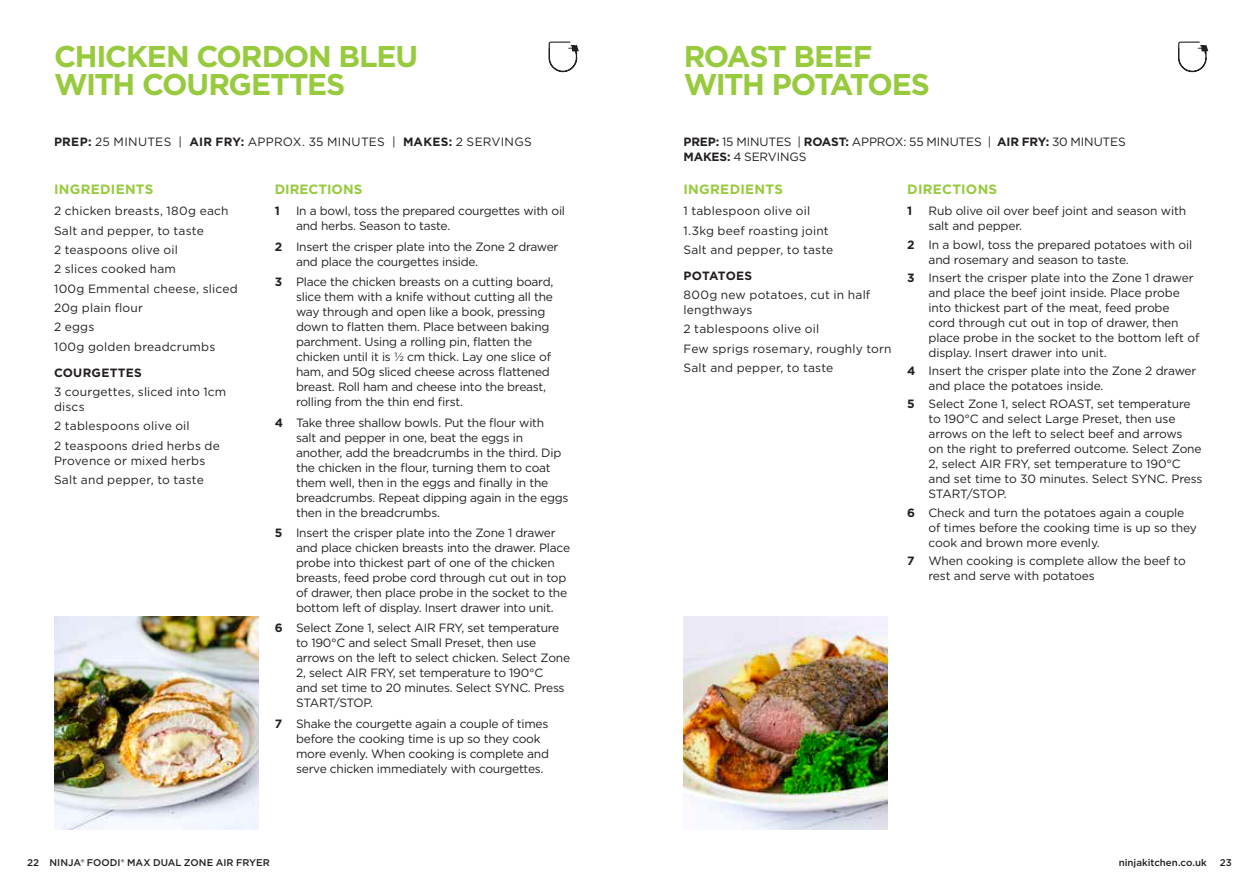
<style>
.page{position:relative;width:1259px;height:893px;background:#fff}
.page>*{position:absolute;margin:0;border:0;box-sizing:border-box;transform-origin:0 0}
.t1{font:700 30px/28.5px "Gotham";letter-spacing:-.04em;color:#97ca3d}
.t2{font:700 13.5px "Gotham";letter-spacing:.015em;color:#97ca3d}
.t3{font:12px/15px "Gotham";letter-spacing:-.02em;color:#231f20}
.t4{font:12px/19.4px "Gotham";letter-spacing:.015em;color:#231f20}
.t5{font:12px "Gotham";letter-spacing:.02em;color:#231f20}
.t6{font:12px/15px "Gotham";letter-spacing:.01em;color:#231f20}
.t7{font:700 12px "Gotham";letter-spacing:.025em;color:#231f20}
.t8{font:700 12px "Gotham";color:#231f20}
.t9{font:500 9.75px "Gotham";color:#231f20}
.s1{font-weight:700}
</style>
<div class="page">
<img style="left:683px;top:617px;width:204px;height:212px">
<img style="left:54px;top:617px;width:204px;height:212px">
<svg style="left:1178px;top:42px;width:30px;height:30px"></svg>
<svg style="left:548px;top:42px;width:31px;height:30px"></svg>
<h1 class="t1" style="left:54px;top:41px;width:366px">CHICKEN CORDON BLEU<br>WITH COURGETTES</h1>
<p class="t5" style="left:54px;top:134px;width:479px"><span class="s1">PREP:</span> 25 MINUTES | <span class="s1">AIR FRY:</span> APPROX. 35 MINUTES | <span class="s1">MAKES:</span> 2 SERVINGS</p>
<p class="t2" style="left:275px;top:180px;width:89px">DIRECTIONS</p>
<p class="t7" style="left:275px;top:203px;width:7px">1</p>
<p class="t3" style="left:296px;top:203px;width:270px">In a bowl, toss the prepared courgettes with oil and herbs. Season to taste.</p>
<p class="t3" style="left:296px;top:239px;width:264px;text-indent:-21px"><span class="s1">2</span> Insert the crisper plate into the Zone 2 drawer and place the courgettes inside.</p>
<p class="t3" style="left:296px;top:274px;width:259px;text-indent:-21px"><span class="s1">3</span> Place the chicken breasts on a cutting board, slice them with a knife without cutting all the way through and open like a book, pressing down to flatten them. Place between baking parchment. Using a rolling pin, flatten the chicken until it is ½ cm thick. Lay one slice of ham, and 50g sliced cheese across flattened breast. Roll ham and cheese into the breast, rolling from the thin end first.</p>
<p class="t3" style="left:296px;top:415px;width:274px;text-indent:-21px"><span class="s1">4</span> Take three shallow bowls. Put the flour with<br>salt and pepper in one, beat the eggs in another, add the breadcrumbs in the third. Dip the chicken in the flour, turning them to coat them well, then in the eggs and finally in the breadcrumbs. Repeat dipping again in the eggs then in the breadcrumbs.</p>
<p class="t3" style="left:296px;top:525px;width:275px;text-indent:-21px"><span class="s1">5</span> Insert the crisper plate into the Zone 1 drawer and place chicken breasts into the drawer. Place probe into thickest part of one of the chicken breasts, feed probe cord through cut out in top of drawer, then place probe in the socket to the bottom left of display. Insert drawer into unit.</p>
<p class="t3" style="left:296px;top:620px;width:275px;text-indent:-21px"><span class="s1">6</span> Select Zone 1, select AIR FRY, set temperature to 190°C and select Small Preset, then use arrows on the left to select chicken. Select Zone 2, select AIR FRY, set temperature to 190°C<br>and set time to 20 minutes. Select SYNC. Press START/STOP.</p>
<p class="t3" style="left:296px;top:716px;width:254px;text-indent:-21px"><span class="s1">7</span> Shake the courgette again a couple of times before the cooking time is up so they cook more evenly. When cooking is complete and serve chicken immediately with courgettes.</p>
<p class="t2" style="left:54px;top:180px;width:101px">INGREDIENTS</p>
<p class="t4" style="left:54px;top:201px;width:185px">2 chicken breasts, 180g each<br>Salt and pepper, to taste<br>2 teaspoons olive oil<br>2 slices cooked ham<br>100g Emmental cheese, sliced<br>20g plain flour<br>2 eggs<br>100g golden breadcrumbs</p>
<p class="t7" style="left:54px;top:364px;width:89px">COURGETTES</p>
<p class="t6" style="left:54px;top:384px;width:174px">3 courgettes, sliced into 1cm discs</p>
<p class="t4" style="left:54px;top:416px;width:167px">2 tablespoons olive oil<br>2 teaspoons dried herbs de</p>
<p class="t4" style="left:54px;top:450px;width:153px">Provence or mixed herbs<br>Salt and pepper, to taste</p>
<h1 class="t1" style="left:683px;top:41px;width:248px">ROAST BEEF<br>WITH POTATOES</h1>
<p class="t3" style="left:683px;top:134px;width:444px"><span class="s1">PREP:</span> 15 MINUTES | <span class="s1">ROAST:</span> APPROX: 55 MINUTES | <span class="s1">AIR FRY:</span> 30 MINUTES<br><span class="s1">MAKES:</span> 4 SERVINGS</p>
<p class="t2" style="left:683px;top:180px;width:101px">INGREDIENTS</p>
<p class="t4" style="left:683px;top:201px;width:151px">1 tablespoon olive oil<br>1.3kg beef roasting joint<br>Salt and pepper, to taste</p>
<p class="t8" style="left:683px;top:268px;width:70px">POTATOES</p>
<p class="t4" style="left:683px;top:287px;width:188px;line-height:15px">800g new potatoes, cut in half lengthways</p>
<p class="t4" style="left:683px;top:319px;width:210px">2 tablespoons olive oil<br>Few sprigs rosemary, roughly torn<br>Salt and pepper, to taste</p>
<p class="t2" style="left:907px;top:180px;width:91px">DIRECTIONS</p>
<p class="t7" style="left:907px;top:203px;width:7px">1</p>
<p class="t3" style="left:928px;top:203px;width:259px">Rub olive oil over beef joint and season with salt and pepper.</p>
<p class="t3" style="left:928px;top:237px;width:265px;text-indent:-21px"><span class="s1">2</span> In a bowl, toss the prepared potatoes with oil and rosemary and season to taste.</p>
<p class="t3" style="left:928px;top:270px;width:272px;text-indent:-21px"><span class="s1">3</span> Insert the crisper plate into the Zone 1 drawer and place the beef joint inside. Place probe into thickest part of the meat, feed probe<br>cord through cut out in top of drawer, then place probe in the socket to the bottom left of display. Insert drawer into unit.</p>
<p class="t3" style="left:928px;top:363px;width:269px;text-indent:-21px"><span class="s1">4</span> Insert the crisper plate into the Zone 2 drawer and place the potatoes inside.</p>
<p class="t3" style="left:928px;top:396px;width:276px;text-indent:-21px"><span class="s1">5</span> Select Zone 1, select ROAST, set temperature to 190°C and select Large Preset, then use arrows on the left to select beef and arrows<br>on the right to preferred outcome. Select Zone 2, select AIR FRY, set temperature to 190°C and set time to 30 minutes. Select SYNC. Press START/STOP.</p>
<p class="t3" style="left:928px;top:505px;width:270px;text-indent:-21px"><span class="s1">6</span> Check and turn the potatoes again a couple of times before the cooking time is up so they cook and brown more evenly.</p>
<p class="t3" style="left:928px;top:553px;width:259px;text-indent:-21px"><span class="s1">7</span> When cooking is complete allow the beef to rest and serve with potatoes</p>
<p class="t9" style="left:27px;top:856px;width:244px">22 NINJA® FOODI® MAX DUAL ZONE AIR FRYER</p>
<p class="t9" style="left:1118px;top:856px;width:90px">ninjakitchen.co.uk</p>
<p class="t9" style="left:1219px;top:856px;width:14px">23</p>
</div>
